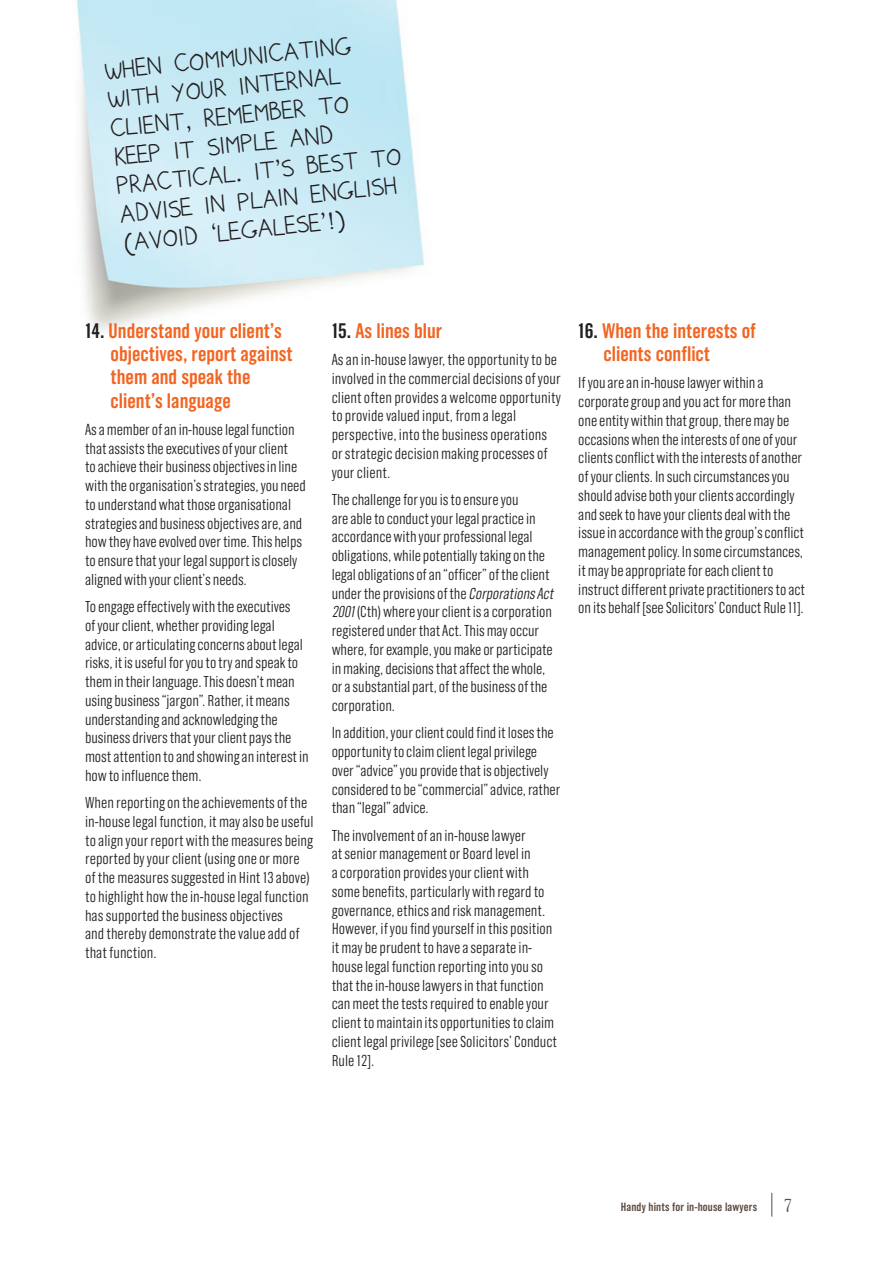
<style>
.page{position:relative;width:893px;height:1263px;background:#fff}
.page>*{position:absolute;margin:0;border:0;box-sizing:border-box;transform-origin:0 0}
.t1{font:24px/28.8px "Pumped Up Kicks";color:#231f20}
.SUBHEAD{font:600 21px/23.2px "Grotzec Head Condensed";letter-spacing:.005em;color:#f26522}
.t2{font:18px "Goudy Old Style T";color:#5d4c42}
.BODY{font:300 15.75px/18.8px "Grotzec Head Condensed";letter-spacing:-.005em;color:#231f20}
.t3{font:600 12px "Grotzec Head Condensed";letter-spacing:.015em;color:#5d4c42}
.s1{color:#231f20}
.s2{font-style:italic}
</style>
<div class="page">
<svg style="left:771px;top:1193px;width:1px;height:23px"></svg>
<img style="left:76px;top:0;width:349px;height:331px">
<p class="t1" style="left:104px;top:58px;width:288px;rotate:-6deg">When communicating with your internal client, remember to keep it simple and practical. It’s best to advise in plain English (avoid ‘legalese’!)</p>
<p class="SUBHEAD" style="left:111px;top:318px;width:184px;text-indent:-25px"><span class="s1">14.</span> Understand your client’s objectives, report against them and speak the client’s language</p>
<p class="BODY" style="left:85px;top:420px;width:222px">As a member of an in-house legal function that assists the executives of your client<br>to achieve their business objectives in line with the organisation’s strategies, you need to understand what those organisational strategies and business objectives are, and how they have evolved over time. This helps to ensure that your legal support is closely aligned with your client’s needs.</p>
<p class="BODY" style="left:85px;top:597px;width:225px">To engage effectively with the executives<br>of your client, whether providing legal advice, or articulating concerns about legal risks, it is useful for you to try and speak to them in their language. This doesn’t mean using business “jargon”. Rather, it means understanding and acknowledging the business drivers that your client pays the most attention to and showing an interest in how to influence them.</p>
<p class="BODY" style="left:85px;top:793px;width:230px">When reporting on the achievements of the in-house legal function, it may also be useful to align your report with the measures being reported by your client (using one or more of the measures suggested in Hint 13 above) to highlight how the in-house legal function has supported the business objectives<br>and thereby demonstrate the value add of that function.</p>
<p class="SUBHEAD" style="left:332px;top:318px;width:112px"><span class="s1">15.</span> As lines blur</p>
<p class="BODY" style="left:332px;top:350px;width:231px">As an in-house lawyer, the opportunity to be involved in the commercial decisions of your client often provides a welcome opportunity to provide valued input, from a legal perspective, into the business operations or strategic decision making processes of your client.</p>
<p class="BODY" style="left:332px;top:490px;width:226px">The challenge for you is to ensure you<br>are able to conduct your legal practice in accordance with your professional legal obligations, while potentially taking on the legal obligations of an “officer” of the client under the provisions of the <span class="s2">CorporationsAct 2001</span>(Cth) where your client is a corporation registered under that Act. This may occur where, for example, you make or participate in making, decisions that affect the whole, or a substantial part, of the business of the corporation.</p>
<p class="BODY" style="left:332px;top:723px;width:230px">In addition, your client could find it loses the opportunity to claim client legal privilege over “advice” you provide that is objectively considered to be “commercial” advice, rather than “legal” advice.</p>
<p class="BODY" style="left:332px;top:825px;width:227px">The involvement of an in-house lawyer<br>at senior management or Board level in<br>a corporation provides your client with some benefits, particularly with regard to governance, ethics and risk management.<br>However, if you find yourself in this position it may be prudent to have a separate in&shy;house legal function reporting into you so that the in-house lawyers in that function can meet the tests required to enable your client to maintain its opportunities to claim client legal privilege [see Solicitors’ Conduct Rule 12].</p>
<p class="SUBHEAD" style="left:603px;top:318px;width:154px;text-indent:-25px"><span class="s1">16.</span> When the interests of clients conflict</p>
<p class="BODY" style="left:578px;top:373px;width:228px">If you are an in-house lawyer within a corporate group and you act for more than one entity within that group, there may be occasions when the interests of one of your clients conflict with the interests of another of your clients. In such circumstances you should advise both your clients accordingly and seek to have your clients deal with the issue in accordance with the group’s conflict management policy. In some circumstances, it may be appropriate for each client to instruct different private practitioners to act on its behalf [see Solicitors’ Conduct Rule 11].</p>
<p class="t3" style="left:621px;top:1200px;width:138px">Handy hints for in-house lawyers</p>
<p class="t2" style="left:783px;top:1195px;width:10px">7</p>
</div>
